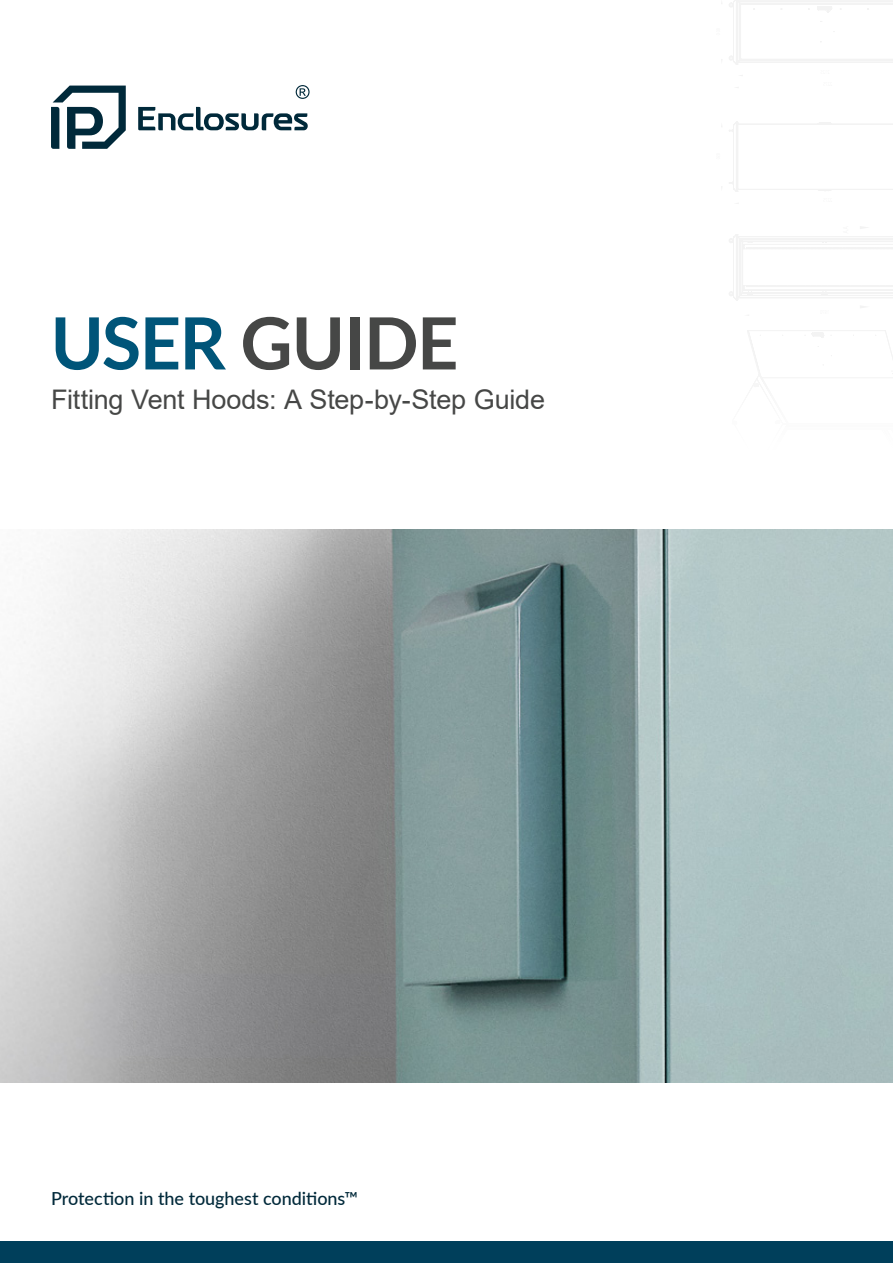
<style>
.page{position:relative;width:893px;height:1263px;background:#fff}
.page>*{position:absolute;margin:0;border:0;box-sizing:border-box;transform-origin:0 0}
.t1{font:700 72px "Lato";letter-spacing:-.015em;color:#464746}
.t2{font:27px "Arial";letter-spacing:-.005em;color:#464746}
.t3{font:500 18px "Lato";color:#00293a}
.s1{color:#005579}
</style>
<div class="page">
<img style="left:0;top:529px;width:893px;height:553px">
<svg style="left:138px;top:107px;width:170px;height:23px"></svg>
<svg style="left:296px;top:85px;width:14px;height:14px"></svg>
<svg style="left:51px;top:86px;width:75px;height:63px"></svg>
<svg style="left:747px;top:330px;width:146px;height:44px"></svg>
<svg style="left:721px;top:0;width:172px;height:192px"></svg>
<svg style="left:729px;top:226px;width:164px;height:90px"></svg>
<div style="left:0;top:1242px;width:893px;height:21px;background:#003f5b"></div>
<h1 class="t1" style="left:51px;top:302px;width:409px"><span class="s1">USER</span> GUIDE</h1>
<p class="t2" style="left:51px;top:381px;width:495px">Fitting Vent Hoods: A Step-by-Step Guide</p>
<p class="t3" style="left:51px;top:1186px;width:309px">Protection in the toughest conditions™</p>
</div>
